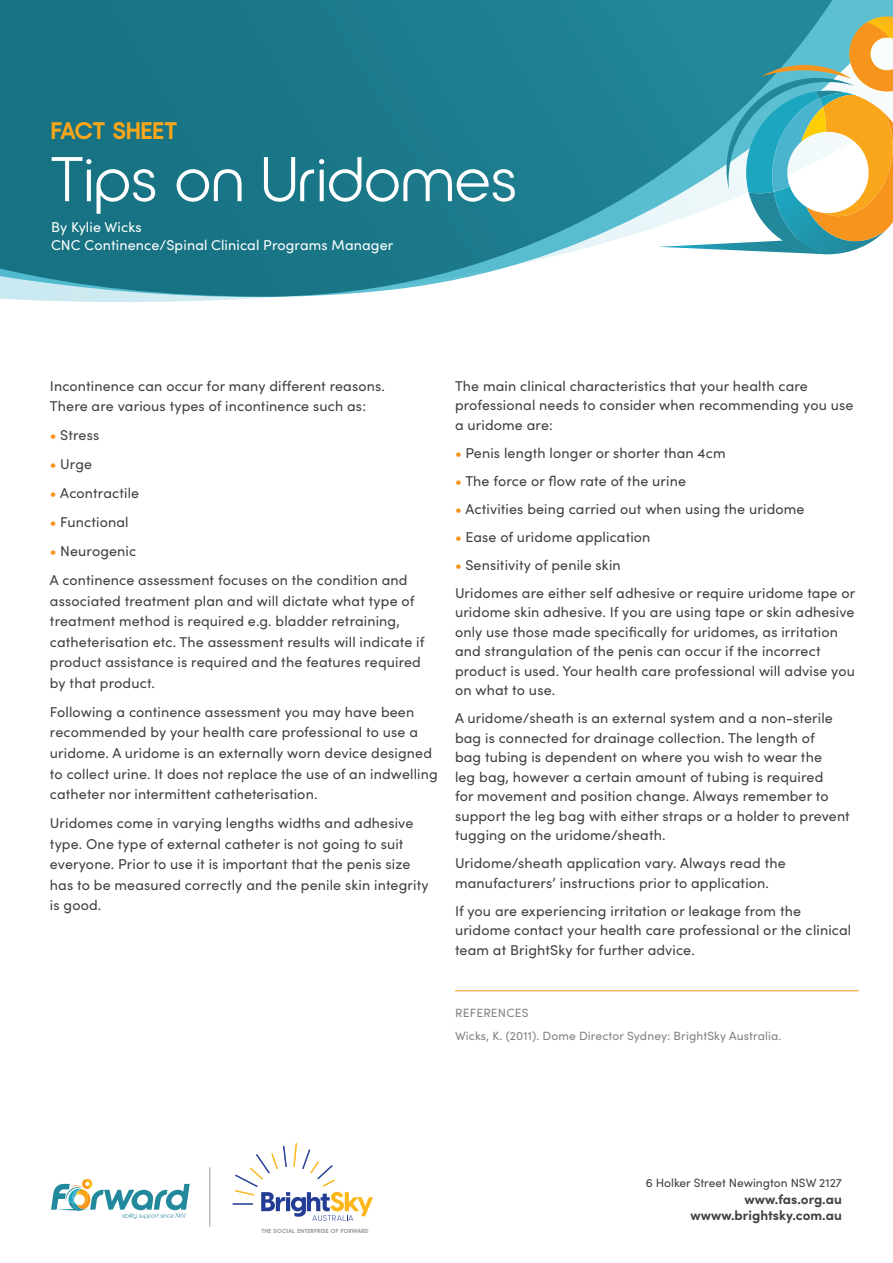
<style>
.page{position:relative;width:893px;height:1263px;background:#fff}
.page>*{position:absolute;margin:0;border:0;box-sizing:border-box;transform-origin:0 0}
.t1{font:63px "Nordique Pro";letter-spacing:.02em;color:#fff}
.t2{font:700 24px "Nordique Pro";letter-spacing:.025em;color:#faa61a}
.t3{font:14.25px/19.5px "Sofia Pro";letter-spacing:.01em;color:#414042}
.t4{font:14.25px/18px "Sofia Pro";letter-spacing:.01em;color:#fff}
.t5{font:700 13.5px/16.5px "Sofia Pro";color:#414042;text-align:right}
.t6{font:12px/23.5px "Sofia Pro";letter-spacing:.01em;color:#808285}
.t7{font:12px "Sofia Pro";color:#414042}
.t8{font:700 5.85px "Nordique Pro";letter-spacing:.06em;color:#939598}
.s1{font-weight:900;color:#f7941e}
</style>
<div class="page">
<svg style="left:0;top:0;width:832px;height:297px;background:#318796"></svg>
<svg style="left:658px;top:16px;width:235px;height:238px"></svg>
<hr style="left:455px;top:990px;width:404px;height:1px;background:#f7941e">
<svg style="left:51px;top:1179px;width:139px;height:40px"></svg>
<hr style="left:210px;top:1168px;width:1px;height:58px;background:#939598">
<svg style="left:233px;top:1143px;width:140px;height:78px"></svg>
<h2 class="t2" style="left:51px;top:116px;width:127px">FACT SHEET</h2>
<h1 class="t1" style="left:51px;top:143px;width:467px">Tips on Uridomes</h1>
<p class="t4" style="left:51px;top:217px;width:344px">By Kylie Wicks<br>CNC Continence/Spinal Clinical Programs Manager</p>
<p class="t3" style="left:50px;top:375px;width:336px;line-height:20.5px">Incontinence can occur for many different reasons.<br>There are various types of incontinence such as:</p>
<p class="t3" style="left:50px;top:425px;width:51px"><span class="s1">•</span> Stress</p>
<p class="t3" style="left:50px;top:454px;width:44px"><span class="s1">•</span> Urge</p>
<p class="t3" style="left:50px;top:483px;width:91px"><span class="s1">•</span> Acontractile</p>
<p class="t3" style="left:50px;top:512px;width:80px"><span class="s1">•</span> Functional</p>
<p class="t3" style="left:50px;top:536px;width:359px;line-height:29px"><span class="s1">•</span> Neurogenic<br>A continence assessment focuses on the condition and</p>
<p class="t3" style="left:50px;top:590px;width:376px;line-height:20.5px">associated treatment plan and will dictate what type of treatment method is required e.g. bladder retraining, catheterisation etc. The assessment results will indicate if product assistance is required and the features required by that product.</p>
<p class="t3" style="left:50px;top:701px;width:389px;line-height:20.5px">Following a continence assessment you may have been recommended by your health care professional to use a uridome. A uridome is an externally worn device designed to collect urine. It does not replace the use of an indwelling catheter nor intermittent catheterisation.</p>
<p class="t3" style="left:50px;top:812px;width:380px;line-height:20.5px">Uridomes come in varying lengths widths and adhesive type. One type of external catheter is not going to suit everyone. Prior to use it is important that the penis size has to be measured correctly and the penile skin integrity is good.</p>
<p class="t3" style="left:455px;top:375px;width:400px">The main clinical characteristics that your health care professional needs to consider when recommending you use a uridome are:</p>
<p class="t3" style="left:455px;top:442px;width:272px"><span class="s1">•</span> Penis length longer or shorter than 4cm</p>
<p class="t3" style="left:455px;top:470px;width:233px"><span class="s1">•</span> The force or flow rate of the urine</p>
<p class="t3" style="left:455px;top:498px;width:351px"><span class="s1">•</span> Activities being carried out when using the uridome</p>
<p class="t3" style="left:455px;top:526px;width:197px"><span class="s1">•</span> Ease of uridome application</p>
<p class="t3" style="left:455px;top:550px;width:402px;line-height:28px"><span class="s1">•</span> Sensitivity of penile skin<br>Uridomes are either self adhesive or require uridome tape or</p>
<p class="t3" style="left:455px;top:602px;width:401px">uridome skin adhesive. If you are using tape or skin adhesive only use those made specifically for uridomes, as irritation and strangulation of the penis can occur if the incorrect product is used. Your health care professional will advise you on what to use.</p>
<p class="t3" style="left:455px;top:708px;width:396px">A uridome/sheath is an external system and a non-sterile bag is connected for drainage collection. The length of<br>bag tubing is dependent on where you wish to wear the<br>leg bag, however a certain amount of tubing is required<br>for movement and position change. Always remember to support the leg bag with either straps or a holder to prevent tugging on the uridome/sheath.</p>
<p class="t3" style="left:455px;top:853px;width:332px">Uridome/sheath application vary. Always read the manufacturers’ instructions prior to application.</p>
<p class="t3" style="left:455px;top:900px;width:398px">If you are experiencing irritation or leakage from the uridome contact your health care professional or the clinical team at BrightSky for further advice.</p>
<p class="t6" style="left:455px;top:1000px;width:328px">REFERENCES<br>Wicks, K. (2011). Dome Director Sydney: BrightSky Australia.</p>
<p class="t8" style="left:261px;top:1227px;width:109px">THE SOCIAL ENTERPRISE OF FORWARD</p>
<p class="t7" style="left:646px;top:1174px;width:198px">6 Holker Street Newington NSW 2127</p>
<p class="t5" style="left:691px;top:1190px;width:153px">www.fas.org.au wwww.brightsky.com.au</p>
</div>
